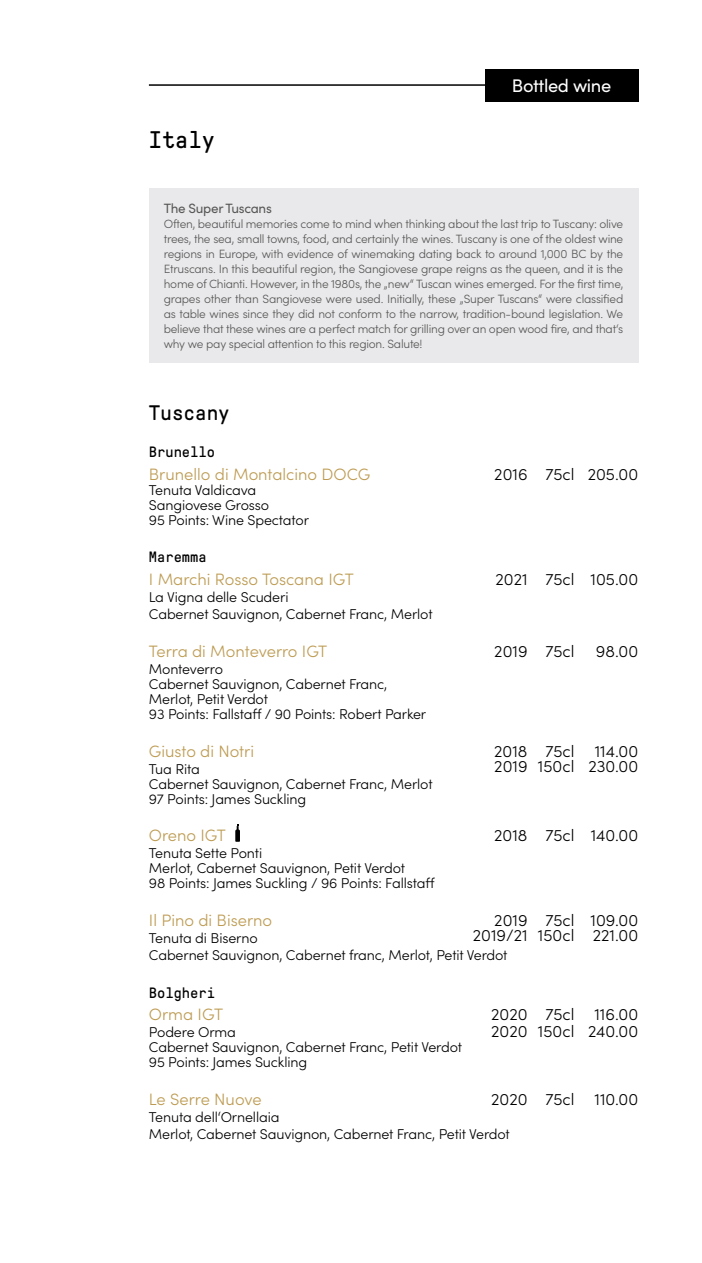
<style>
.page{position:relative;width:702px;height:1263px;background:#fff}
.page>*{position:absolute;margin:0;border:0;box-sizing:border-box;transform-origin:0 0}
.t1{font:24px "GT Pressura Mono";color:#000}
.t2{font:21px "GT Pressura Mono";color:#000}
.t3{font:18.3px "Sofia Pro";letter-spacing:-.02em;color:#fff}
.t4{font:300 16.5px/15.3px "Sofia Pro";color:#000;text-align:center}
.t5{font:300 16.5px "Sofia Pro";color:#bd9b52}
.t6{font:15px "GT Pressura Mono";color:#000}
.t7{font:300 14.25px/15px "Sofia Pro";letter-spacing:-.01em;color:#000}
.t8{font:13.5px "Sofia Pro";letter-spacing:-.02em;color:#575756}
.t9{font:300 12px/15px "Sofia Pro";letter-spacing:-.02em;color:#575756;text-align:justify}
</style>
<div class="page">
<svg style="left:235px;top:824px;width:5px;height:18px"></svg>
<hr style="left:149px;top:84px;width:340px;height:2px;background:#000">
<div style="left:485px;top:69px;width:153px;height:32px;background:#000"></div>
<div style="left:149px;top:188px;width:489px;height:175px;background:#e9e9eb"></div>
<h1 class="t1" style="left:149px;top:127px;width:67px">Italy</h1>
<h3 class="t3" style="left:512px;top:72px;width:101px">Bottled wine</h3>
<p class="t8" style="left:164px;top:198px;width:109px">The Super Tuscans</p>
<p class="t9" style="left:164px;top:216px;width:461px">Often, beautiful memories come to mind when thinking about the last trip to Tuscany: olive trees, the sea, small towns, food, and certainly the wines. Tuscany is one of the oldest wine regions in Europe, with evidence of winemaking dating back to around 1,000 BC by the Etruscans. In this beautiful region, the Sangiovese grape reigns as the queen, and it is the home of Chianti. However, in the 1980s, the „new“ Tuscan wines emerged. For the first time, grapes other than Sangiovese were used. Initially, these „Super Tuscans“ were classified as table wines since they did not conform to the narrow, tradition-bound legislation. We believe that these wines are a perfect match for grilling over an open wood fire, and that‘s why we pay special attention to this region. Salute!</p>
<h2 class="t2" style="left:149px;top:402px;width:82px">Tuscany</h2>
<p class="t6" style="left:149px;top:444px;width:68px">Brunello</p>
<h3 class="t5" style="left:149px;top:462px;width:223px">Brunello di Montalcino DOCG</h3>
<p class="t7" style="left:149px;top:482px;width:162px">Tenuta Valdicava<br>Sangiovese Grosso<br>95 Points: Wine Spectator</p>
<p class="t6" style="left:149px;top:549px;width:59px">Maremma</p>
<h3 class="t5" style="left:149px;top:567px;width:206px">I Marchi Rosso Toscana IGT</h3>
<p class="t7" style="left:149px;top:588px;width:285px;line-height:17.1px">La Vigna delle Scuderi<br>Cabernet Sauvignon, Cabernet Franc, Merlot</p>
<h3 class="t5" style="left:149px;top:639px;width:180px">Terra di Monteverro IGT</h3>
<p class="t7" style="left:149px;top:661px;width:279px">Monteverro<br>Cabernet Sauvignon, Cabernet Franc,<br>Merlot, Petit Verdot<br>93 Points: Fallstaff / 90 Points: Robert Parker</p>
<h3 class="t4" style="left:494px;top:466px;width:145px">2016 75cl 205.00</h3>
<h3 class="t4" style="left:495px;top:571px;width:34px">2021</h3>
<h3 class="t4" style="left:545px;top:571px;width:30px">75cl</h3>
<h3 class="t4" style="left:590px;top:571px;width:49px">105.00</h3>
<h3 class="t4" style="left:494px;top:642px;width:35px">2019</h3>
<h3 class="t4" style="left:545px;top:642px;width:30px">75cl</h3>
<h3 class="t4" style="left:596px;top:642px;width:44px">98.00</h3>
<h3 class="t5" style="left:149px;top:739px;width:107px">Giusto di Notri</h3>
<p class="t7" style="left:149px;top:760px;width:285px">Tua Rita<br>Cabernet Sauvignon, Cabernet Franc, Merlot<br>97 Points: James Suckling</p>
<h3 class="t5" style="left:149px;top:823px;width:79px">Oreno IGT</h3>
<p class="t7" style="left:149px;top:845px;width:287px">Tenuta Sette Ponti<br>Merlot, Cabernet Sauvignon, Petit Verdot<br>98 Points: James Suckling / 96 Points: Fallstaff</p>
<h3 class="t5" style="left:149px;top:908px;width:125px">Il Pino di Biserno</h3>
<p class="t7" style="left:149px;top:929px;width:360px;line-height:17.1px">Tenuta di Biserno<br>Cabernet Sauvignon, Cabernet franc, Merlot, Petit Verdot</p>
<h3 class="t4" style="left:494px;top:742px;width:145px">2018 75cl 114.00</h3>
<h3 class="t4" style="left:538px;top:757px;width:38px">150cl</h3>
<h3 class="t4" style="left:588px;top:757px;width:51px">230.00</h3>
<h3 class="t4" style="left:494px;top:757px;width:35px">2019</h3>
<h3 class="t4" style="left:494px;top:827px;width:145px">2018 75cl 140.00</h3>
<h3 class="t4" style="left:538px;top:911px;width:38px">75cl<br>150cl</h3>
<h3 class="t4" style="left:473px;top:912px;width:56px;text-align:right">2019<br>2019/21</h3>
<h3 class="t4" style="left:590px;top:912px;width:49px;text-align:left">109.00<br>221.00</h3>
<p class="t6" style="left:149px;top:984px;width:68px">Bolgheri</p>
<h3 class="t5" style="left:149px;top:1002px;width:76px">Orma IGT</h3>
<p class="t7" style="left:149px;top:1024px;width:314px">Podere Orma<br>Cabernet Sauvignon, Cabernet Franc, Petit Verdot<br>95 Points: James Suckling</p>
<h3 class="t4" style="left:491px;top:1005px;width:38px;line-height:16.4px;text-align:left">2020<br>2020</h3>
<h3 class="t4" style="left:538px;top:1005px;width:38px;line-height:16.4px">75cl<br>150cl</h3>
<h3 class="t4" style="left:588px;top:1005px;width:52px;line-height:16.4px">116.00<br>240.00</h3>
<h3 class="t4" style="left:491px;top:1090px;width:148px">2020 75cl 110.00</h3>
<h3 class="t5" style="left:149px;top:1087px;width:114px">Le Serre Nuove</h3>
<p class="t7" style="left:149px;top:1108px;width:362px;line-height:17.1px">Tenuta dell‘Ornellaia<br>Merlot, Cabernet Sauvignon, Cabernet Franc, Petit Verdot</p>
</div>
